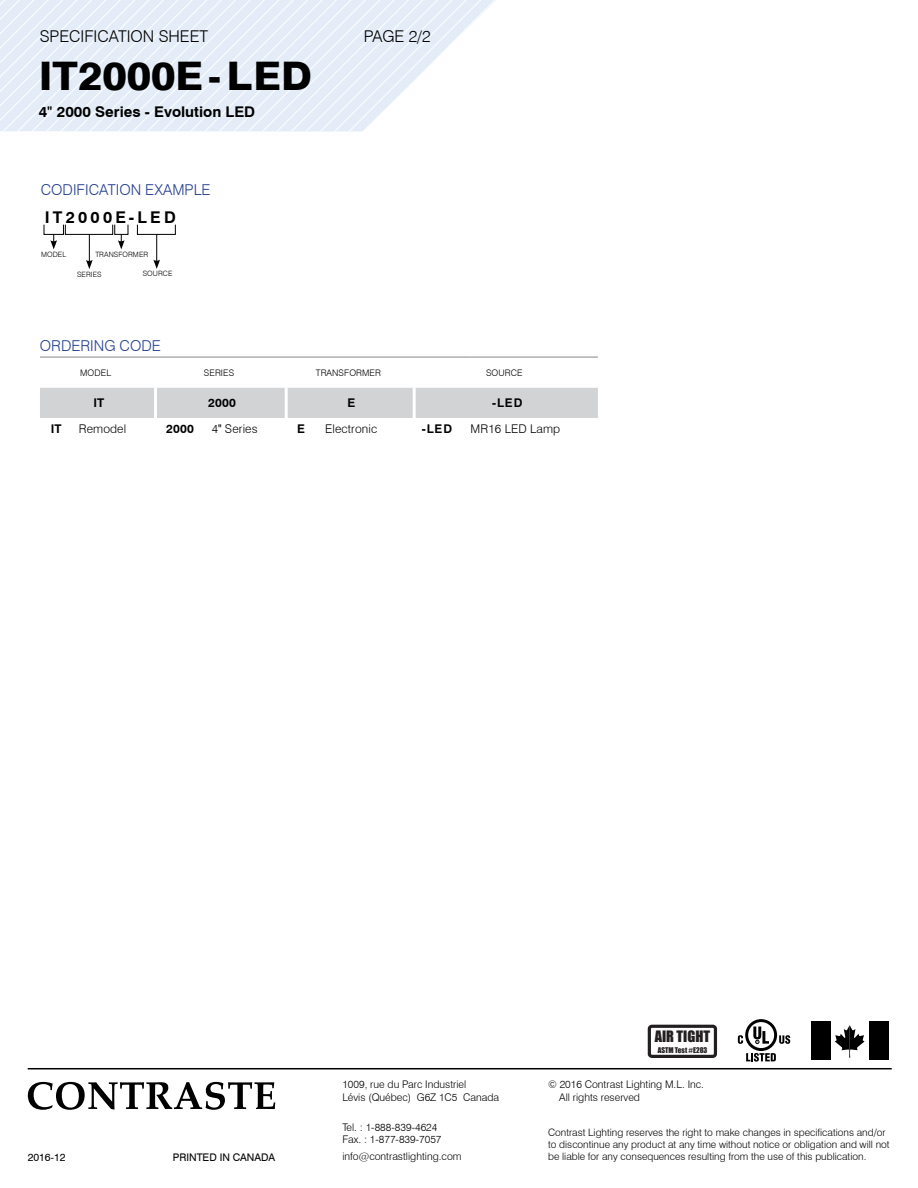
<style>
.page{position:relative;width:918px;height:1188px;background:#fff}
.page>*{position:absolute;margin:0;border:0;box-sizing:border-box;transform-origin:0 0}
.t1{font:800 39.45px "Swiss 721 BT";color:#000;scale:1.05 1}
.t2{font:300 16.2px "Swiss 721 BT";color:#000}
.t3{font:700 16.2px "Swiss 721 BT";letter-spacing:.2em;color:#000}
.t4{font:300 15px "Swiss 721 BT";color:#25408f}
.t5{font:700 14.7px "Swiss 721 BT";color:#000}
.t6{font:14.4px "Impact";color:#231f20}
.t7{font:300 12px "Swiss 721 BT";letter-spacing:.01em;color:#000}
.t8{font:700 12px "Swiss 721 BT";letter-spacing:.01em;color:#000}
.t9{font:300 10.5px/12.6px "Swiss 721 BT";color:#000}
.t10{font:10.5px "Swiss 721 BT";color:#000}
.t11{font:300 10.2px/12.3px "Swiss 721 BT";color:#000}
.t12{font:300 9px "Swiss 721 BT";letter-spacing:.01em;color:#000}
.t13{font:300 7.35px "Swiss 721 BT";letter-spacing:.01em;color:#000}
.t14{font:7.2px "Impact";color:#231f20}
.s1{font-family:"Arial";font-weight:400}
.s2{font-family:"Arial Narrow";font-weight:400}
</style>
<div class="page">
<svg style="left:0;top:0;width:496px;height:131px"></svg>
<svg style="left:746px;top:1053px;width:30px;height:9px"></svg>
<svg style="left:779px;top:1035px;width:11px;height:9px"></svg>
<svg style="left:745px;top:1019px;width:32px;height:32px"></svg>
<div style="left:748px;top:1022px;width:26px;height:26px;background:#fff;border-radius:50%"></div>
<svg style="left:753px;top:1027px;width:16px;height:17px"></svg>
<svg style="left:738px;top:1035px;width:5px;height:9px"></svg>
<div style="left:869px;top:1021px;width:19px;height:39px;background:#000"></div>
<div style="left:811px;top:1021px;width:19px;height:39px;background:#000"></div>
<svg style="left:835px;top:1025px;width:30px;height:33px"></svg>
<div style="left:648px;top:1025px;width:69px;height:33px;border:3px solid #231f20;border-radius:3px"></div>
<hr style="left:28px;top:1068px;width:864px;height:1px;background:#000">
<svg style="left:28px;top:1082px;width:247px;height:28px"></svg>
<div style="left:40px;top:388px;width:558px;height:30px;background:#d1d3d4"></div>
<svg style="left:40px;top:357px;width:28px;height:1px"></svg>
<hr style="left:68px;top:357px;width:88px;height:1px;background:#939598">
<hr style="left:156px;top:357px;width:45px;height:1px;background:#939598">
<hr style="left:201px;top:357px;width:85px;height:1px;background:#939598">
<svg style="left:286px;top:357px;width:28px;height:1px"></svg>
<hr style="left:314px;top:357px;width:100px;height:1px;background:#939598">
<hr style="left:414px;top:357px;width:57px;height:1px;background:#939598">
<hr style="left:471px;top:357px;width:127px;height:1px;background:#939598">
<hr style="left:154px;top:388px;width:3px;height:30px;background:#fff">
<hr style="left:285px;top:388px;width:3px;height:30px;background:#fff">
<hr style="left:413px;top:388px;width:3px;height:30px;background:#fff">
<svg style="left:137px;top:224px;width:39px;height:45px"></svg>
<svg style="left:43px;top:224px;width:86px;height:45px"></svg>
<h2 class="t2" style="left:40px;top:27px;width:170px">SPECIFICATION SHEET</h2>
<h2 class="t2" style="left:364px;top:27px;width:68px">PAGE 2/2</h2>
<h1 class="t1" style="left:39px;top:52px;width:262px">IT2000E-LED</h1>
<h3 class="t5" style="left:39px;top:103px;width:218px">4<span class="s1">"</span> 2000 Series - Evolution LED</h3>
<h3 class="t4" style="left:41px;top:181px;width:171px">CODIFICATION EXAMPLE</h3>
<h2 class="t3" style="left:45px;top:208px;width:132px">IT2000E-LED</h2>
<p class="t13" style="left:41px;top:250px;width:27px">MODEL</p>
<p class="t13" style="left:77px;top:270px;width:26px">SERIES</p>
<p class="t13" style="left:143px;top:269px;width:31px">SOURCE</p>
<p class="t13" style="left:95px;top:250px;width:54px">TRANSFORMER</p>
<h3 class="t4" style="left:40px;top:336px;width:122px">ORDERING CODE</h3>
<p class="t12" style="left:80px;top:367px;width:32px">MODEL</p>
<p class="t12" style="left:204px;top:367px;width:32px">SERIES</p>
<p class="t12" style="left:316px;top:367px;width:67px">TRANSFORMER</p>
<p class="t12" style="left:486px;top:367px;width:38px">SOURCE</p>
<p class="t8" style="left:93px;top:396px;width:12px">IT</p>
<p class="t8" style="left:208px;top:396px;width:29px">2000</p>
<p class="t8" style="left:347px;top:396px;width:9px">E</p>
<p class="t8" style="left:492px;top:396px;width:32px">-LED</p>
<p class="t8" style="left:51px;top:422px;width:12px">IT</p>
<p class="t7" style="left:79px;top:422px;width:49px">Remodel</p>
<p class="t8" style="left:166px;top:422px;width:29px">2000</p>
<p class="t7" style="left:212px;top:422px;width:47px">4<span class="s2">"</span> Series</p>
<p class="t8" style="left:297px;top:422px;width:9px">E</p>
<p class="t7" style="left:325px;top:422px;width:54px">Electronic</p>
<p class="t8" style="left:422px;top:422px;width:32px">-LED</p>
<p class="t7" style="left:471px;top:422px;width:91px">MR16 LED Lamp</p>
<h3 class="t6" style="left:655px;top:1025px;width:57px">AIR TIGHT</h3>
<p class="t14" style="left:658px;top:1044px;width:51px">ASTM Test #E283</p>
<p class="t10" style="left:28px;top:1151px;width:39px">2016-12</p>
<p class="t10" style="left:173px;top:1151px;width:104px">PRINTED IN CANADA</p>
<p class="t9" style="left:342px;top:1078px;width:158px">1009, rue du Parc Industriel<br>Lévis (Québec) G6Z 1C5 Canada</p>
<p class="t9" style="left:342px;top:1120px;width:101px">Tel. : 1-888-839-4624<br>Fax. : 1-877-839-7057</p>
<p class="t9" style="left:342px;top:1150px;width:121px">info@contrastlighting.com</p>
<p class="t9" style="left:559px;top:1078px;width:146px;text-indent:-11px">© 2016 Contrast Lighting M.L. Inc.<br>All rights reserved</p>
<p class="t11" style="left:548px;top:1126px;width:343px">Contrast Lighting reserves the right to make changes in specifications and/or to discontinue any product at any time without notice or obligation and will not be liable for any consequences resulting from the use of this publication.</p>
</div>
